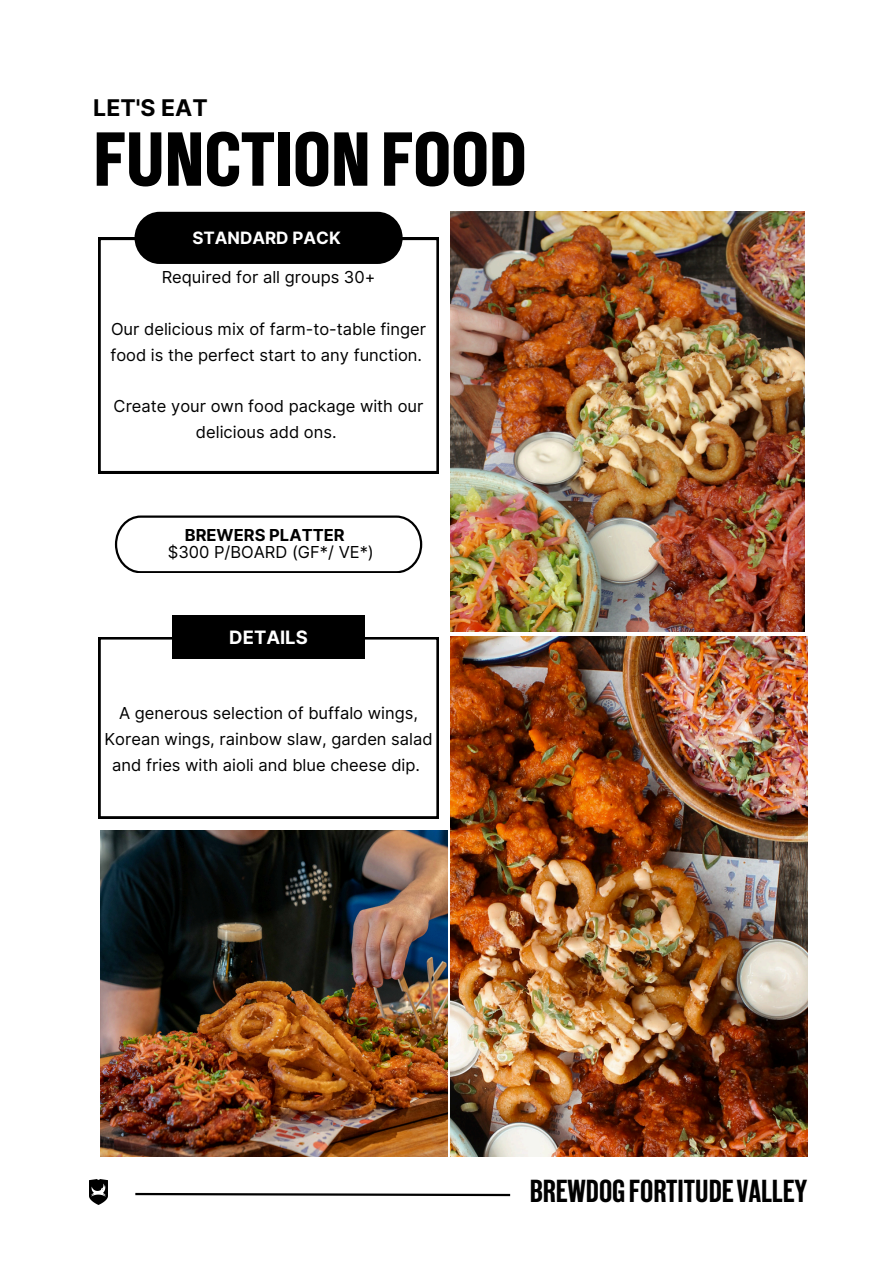
<style>
.page{position:relative;width:894px;height:1264px;background:#fff}
.page>*{position:absolute;margin:0;border:0;box-sizing:border-box;transform-origin:0 0}
.t1{font:76.2px "New Grotesk Square FIVE";color:#000}
.t2{font:31.8px "New Grotesk Square FOUR";color:#000}
.t3{font:700 22.95px "Inter";color:#000}
.t4{font:700 18.45px "Inter";color:#fff}
.t5{font:700 16.95px "Inter";color:#fff}
.t6{font:16.5px/25.8px "Inter";color:#000;text-align:center}
.s1{font-weight:700}
</style>
<div class="page">
<img style="left:89px;top:1179px;width:18px;height:25px">
<svg style="left:135px;top:1192px;width:376px;height:5px"></svg>
<svg style="left:98px;top:637px;width:340px;height:181px"></svg>
<div style="left:172px;top:615px;width:193px;height:44px;background:#000"></div>
<img style="left:100px;top:830px;width:347px;height:326px">
<svg style="left:98px;top:238px;width:340px;height:235px"></svg>
<div style="left:134px;top:212px;width:268px;height:52px;background:#000;border-radius:26px"></div>
<svg style="left:115px;top:515px;width:307px;height:58px"></svg>
<img style="left:450px;top:637px;width:357px;height:519px">
<img style="left:450px;top:212px;width:354px;height:419px">
<p class="t3" style="left:93px;top:93px;width:116px">LET'S EAT</p>
<h4 class="t1" style="left:93px;top:128px;width:435px">FUNCTIONFOOD</h4>
<p class="t5" style="left:192px;top:228px;width:150px">STANDARD PACK</p>
<h4 class="t6" style="left:162px;top:264px;width:215px">Required for all groups 30+</h4>
<p class="t6" style="left:110px;top:316px;width:317px;text-align:left">Our delicious mix of farm-to-table finger food is the perfect start to any function.</p>
<p class="t6" style="left:114px;top:393px;width:311px">Create your own food package with our delicious add ons.</p>
<h5 class="t6" style="left:168px;top:527px;width:207px;line-height:16.8px;text-align:left;text-indent:17px"><span class="s1">BREWERS PLATTER </span>$300 P/BOARD (GF*/ VE*)</h5>
<h1 class="t4" style="left:229px;top:626px;width:80px">DETAILS</h1>
<h3 class="t6" style="left:104px;top:700px;width:329px">A generous selection of buffalo wings,<br>Korean wings, rainbow slaw, garden salad and fries with aioli and blue cheese dip.</h3>
<p class="t2" style="left:529px;top:1177px;width:279px">BREWDOGFORTITUDEVALLEY</p>
</div>
